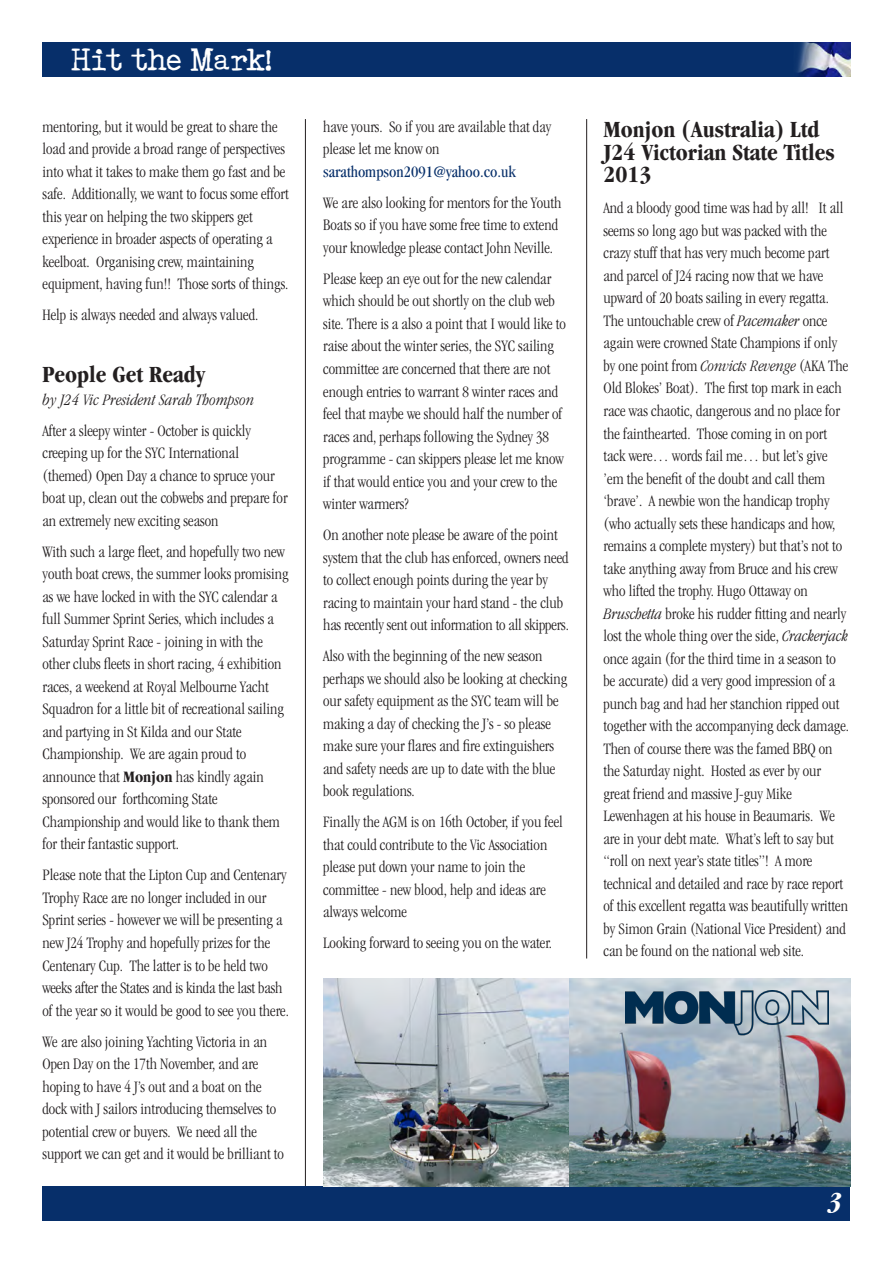
<style>
.page{position:relative;width:893px;height:1263px;background:#fff}
.page>*{position:absolute;margin:0;border:0;box-sizing:border-box;transform-origin:0 0}
.text{font:italic 700 condensed 27px "Garamond";color:#fff}
.heads{font:700 condensed 24px/22.5px "Garamond";color:#231f20}
.t1{font:24px "Acoustic Bass";color:#fff}
.text-2{font:300 condensed 16.5px/22.5px "Garamond";color:#231f20}
.text_italic{font:italic 300 condensed 16.5px "Garamond";letter-spacing:.01em;color:#231f20}
.text-3{font:condensed 16.5px "Garamond";color:#072f6a}
.s1{font-weight:700}
.s2{font-style:italic}
</style>
<div class="page">
<hr style="left:305px;top:119px;width:1px;height:1067px;background:#231f20">
<hr style="left:586px;top:119px;width:1px;height:839px;background:#231f20">
<div style="left:43px;top:43px;width:807px;height:34px;background:#072f6a"></div>
<div style="left:43px;top:1186px;width:807px;height:34px;background:#072f6a"></div>
<img style="left:797px;top:43px;width:53px;height:33px">
<img style="left:323px;top:979px;width:527px;height:207px">
<img style="left:625px;top:991px;width:203px;height:49px">
<p class="t1" style="left:71px;top:46px;width:201px">Hit the Mark!</p>
<p class="text-2" style="left:43px;top:115px;width:248px">mentoring, but it would be great to share the load and provide a broad range of perspectives into what it takes to make them go fast and be safe. Additionally, we want to focus some effort this year on helping the two skippers get experience in broader aspects of operating a keelboat. Organising crew, maintaining equipment, having fun!! Those sorts of things.</p>
<p class="text-2" style="left:43px;top:304px;width:217px">Help is always needed and always valued.</p>
<p class="heads" style="left:43px;top:363px;width:164px">People Get Ready</p>
<p class="text_italic" style="left:43px;top:391px;width:213px">by J24 Vic President Sarah Thompson</p>
<p class="text-2" style="left:43px;top:419px;width:247px">After a sleepy winter - October is quickly creeping up for the SYC International (themed) Open Day a chance to spruce your boat up, clean out the cobwebs and prepare for an extremely new exciting season</p>
<p class="text-2" style="left:43px;top:540px;width:248px">With such a large fleet, and hopefully two new youth boat crews, the summer looks promising as we have locked in with the SYC calendar a full Summer Sprint Series, which includes a Saturday Sprint Race - joining in with the other clubs fleets in short racing, 4 exhibition races, a weekend at Royal Melbourne Yacht Squadron for a little bit of recreational sailing and partying in St Kilda and our State Championship. We are again proud to announce that <span class="s1">Monjon</span> has kindly again sponsored our forthcoming State Championship and would like to thank them for their fantastic support.</p>
<p class="text-2" style="left:43px;top:864px;width:248px">Please note that the Lipton Cup and Centenary Trophy Race are no longer included in our Sprint series - however we will be presenting a new J24 Trophy and hopefully prizes for the Centenary Cup. The latter is to be held two weeks after the States and is kinda the last bash of the year so it would be good to see you there.</p>
<p class="text-2" style="left:43px;top:1030px;width:243px">We are also joining Yachting Victoria in an Open Day on the 17th November, and are hoping to have 4 J’s out and a boat on the dock with J sailors introducing themselves to potential crew or buyers. We need all the support we can get and it would be brilliant to</p>
<p class="text-2" style="left:323px;top:115px;width:230px">have yours. So if you are available that day please let me know on</p>
<p class="text-3" style="left:323px;top:162px;width:194px">sarathompson2091@yahoo.co.uk</p>
<p class="text-2" style="left:323px;top:192px;width:240px">We are also looking for mentors for the Youth<br>Boats so if you have some free time to extend your knowledge please contact John Neville.</p>
<p class="text-2" style="left:323px;top:268px;width:244px">Please keep an eye out for the new calendar which should be out shortly on the club web site. There is a also a point that I would like to raise about the winter series, the SYC sailing committee are concerned that there are not enough entries to warrant 8 winter races and feel that maybe we should half the number of races and, perhaps following the Sydney 38 programme - can skippers please let me know if that would entice you and your crew to the winter warmers?</p>
<p class="text-2" style="left:323px;top:524px;width:247px">On another note please be aware of the point system that the club has enforced, owners need to collect enough points during the year by racing to maintain your hard stand - the club has recently sent out information to all skippers.</p>
<p class="text-2" style="left:323px;top:645px;width:246px">Also with the beginning of the new season perhaps we should also be looking at checking our safety equipment as the SYC team will be making a day of checking the J’s - so please make sure your flares and fire extinguishers and safety needs are up to date with the blue book regulations.</p>
<p class="text-2" style="left:323px;top:811px;width:241px">Finally the AGM is on 16th October, if you feel that could contribute to the Vic Association please put down your name to join the committee - new blood, help and ideas are always welcome</p>
<p class="text-2" style="left:323px;top:932px;width:230px">Looking forward to seeing you on the water.</p>
<p class="heads" style="left:603px;top:118px;width:233px">Monjon (Australia) Ltd<br>J24 Victorian State Titles<br>2013</p>
<p class="text-2" style="left:603px;top:197px;width:247px">And a bloody good time was had by all! It all seems so long ago but was packed with the crazy stuff that has very much become part and parcel of J24 racing now that we have upward of 20 boats sailing in every regatta.<br>The untouchable crew of <span class="s2">Pacemaker</span> once again were crowned State Champions if only by one point from <span class="s2">Convicts Revenge</span> (AKA The Old Blokes’ Boat). The first top mark in each race was chaotic, dangerous and no place for the fainthearted. Those coming in on port tack were… words fail me… but let’s give ’em the benefit of the doubt and call them ‘brave’. A newbie won the handicap trophy (who actually sets these handicaps and how, remains a complete mystery) but that’s not to take anything away from Bruce and his crew who lifted the trophy. Hugo Ottaway on <span class="s2">Bruschetta</span> broke his rudder fitting and nearly lost the whole thing over the side, <span class="s2">Crackerjack </span>once again (for the third time in a season to be accurate) did a very good impression of a punch bag and had her stanchion ripped out together with the accompanying deck damage.<br>Then of course there was the famed BBQ on the Saturday night. Hosted as ever by our great friend and massive J-guy Mike Lewenhagen at his house in Beaumaris. We are in your debt mate. What’s left to say but “roll on next year’s state titles”! A more technical and detailed and race by race report of this excellent regatta was beautifully written by Simon Grain (National Vice President) and can be found on the national web site.</p>
<p class="text" style="left:828px;top:1186px;width:15px">3</p>
</div>
